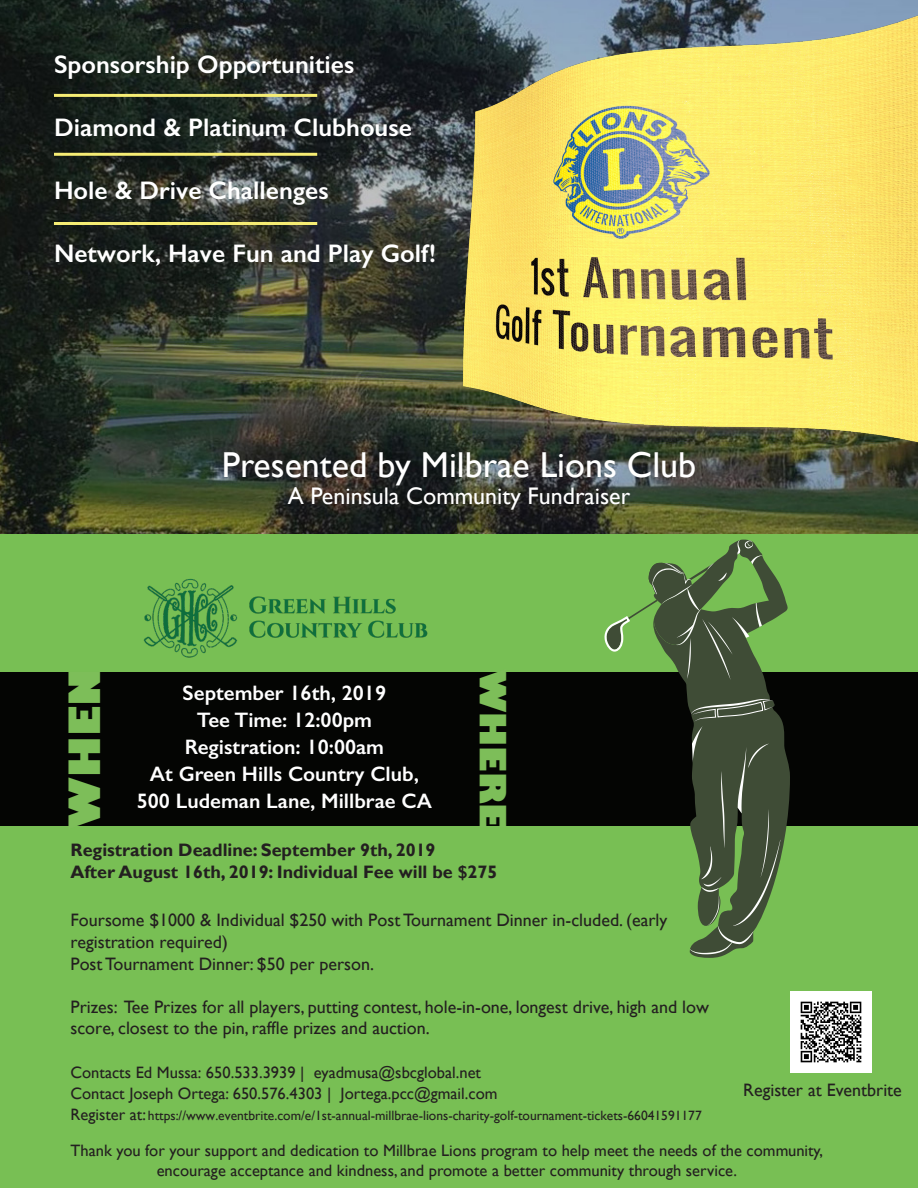
<style>
.page{position:relative;width:918px;height:1188px;background:#fff}
.page>*{position:absolute;margin:0;border:0;box-sizing:border-box;transform-origin:0 0}
.t1{font:800 42px "Gill Sans";color:#7dbe59}
.t2{font:36px "Gill Sans";color:#fff}
.t3{font:800 35.25px "Gill Sans";color:#7dbe59}
.t4{font:600 25.5px "Gill Sans";color:#fff}
.t5{font:24px "Gill Sans";color:#fff}
.t6{font:600 21px "Gill Sans";color:#fff}
.t7{font:18px/21.6px "Gill Sans";color:#231f20}
.t8{font:700 18px/21.6px "Gill Sans";color:#231f20}
.t9{font:16.5px/19.8px "Gill Sans";color:#231f20;text-align:center}
.t10{font:16.5px/21.6px "Gill Sans";color:#231f20}
.t11{font:13.5px "Gill Sans";color:#231f20}
.s1{font-size:16.5px}
</style>
<div class="page">
<div style="left:0;top:374px;width:918px;height:814px;background:#78bf54"></div>
<div style="left:0;top:672px;width:918px;height:153px;background:#040503"></div>
<img style="left:143px;top:578px;width:285px;height:80px">
<svg style="left:604px;top:540px;width:186px;height:418px"></svg>
<img style="left:0;top:0;width:918px;height:533px">
<img style="left:254px;top:0;width:664px;height:525px">
<hr style="left:54px;top:94px;width:263px;height:3px;background:#f6ed74">
<hr style="left:54px;top:153px;width:263px;height:3px;background:#f6ed74">
<hr style="left:54px;top:222px;width:263px;height:3px;background:#f6ed74">
<img style="left:790px;top:991px;width:81px;height:82px">
<p class="t4" style="left:54px;top:48px;width:302px">Sponsorship Opportunities</p>
<p class="t4" style="left:54px;top:111px;width:359px">Diamond &amp; Platinum Clubhouse</p>
<p class="t4" style="left:54px;top:174px;width:276px">Hole &amp; Drive Challenges</p>
<p class="t4" style="left:54px;top:237px;width:384px">Network, Have Fun and Play Golf!</p>
<p class="t2" style="left:222px;top:444px;width:476px">Presented by Milbrae Lions Club</p>
<p class="t5" style="left:288px;top:482px;width:344px">A Peninsula Community Fundraiser</p>
<p class="t1" style="left:52px;top:829px;width:161px;rotate:-90deg">WHEN</p>
<p class="t6" style="left:183px;top:680px;width:205px">September 16th, 2019</p>
<p class="t6" style="left:197px;top:707px;width:177px">Tee Time: 12:00pm</p>
<p class="t6" style="left:185px;top:734px;width:201px">Registration: 10:00am</p>
<p class="t6" style="left:150px;top:761px;width:270px">At Green Hills Country Club,</p>
<p class="t6" style="left:137px;top:788px;width:297px">500 Ludeman Lane, Millbrae CA</p>
<p class="t3" style="left:520px;top:669px;width:161px;rotate:90deg">WHERE</p>
<p class="t8" style="left:70px;top:840px;width:428px">Registration Deadline: September 9th, 2019<br>After August 16th, 2019: Individual Fee will be $275</p>
<p class="t7" style="left:70px;top:910px;width:598px">Foursome $1000 &amp; Individual $250 with Post Tournament Dinner in-cluded. (early registration required)<br>Post Tournament Dinner: $50 per person.</p>
<p class="t7" style="left:70px;top:996px;width:640px">Prizes: Tee Prizes for all players, putting contest, hole-in-one, longest drive, high and low score, closest to the pin, raffle prizes and auction.</p>
<p class="t10" style="left:70px;top:1061px;width:429px">Contacts Ed Mussa: 650.533.3939 | eyadmusa@sbcglobal.net<br>Contact Joseph Ortega: 650.576.4303 | Jortega.pcc@gmail.com</p>
<p class="t11" style="left:70px;top:1107px;width:633px"><span class="s1">Register at:</span> https://www.eventbrite.com/e/1st-annual-millbrae-lions-charity-golf-tournament-tickets-66041591177</p>
<p class="t7" style="left:743px;top:1080px;width:160px">Register at Eventbrite</p>
<p class="t9" style="left:70px;top:1141px;width:754px">Thank you for your support and dedication to Millbrae Lions program to help meet the needs of the community, encourage acceptance and kindness, and promote a better community through service.</p>
</div>
